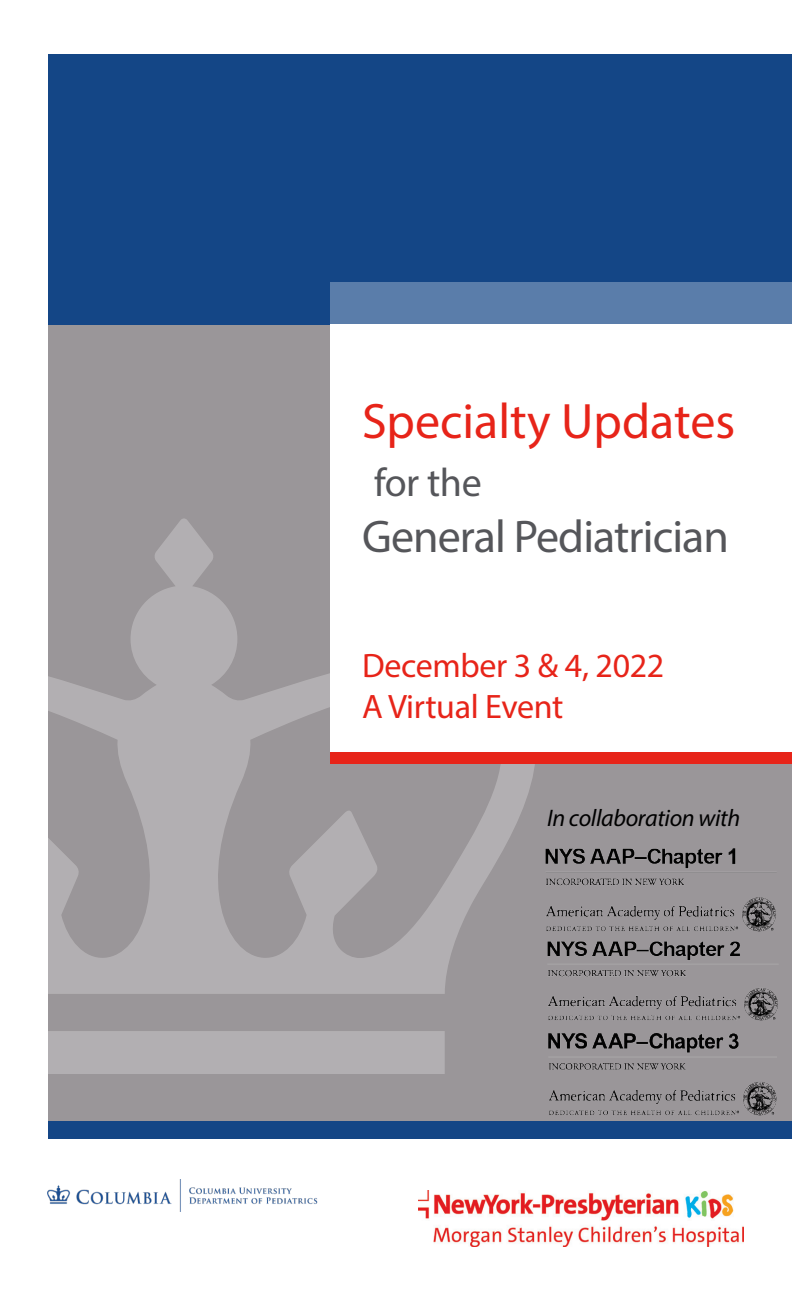
<style>
.page{position:relative;width:792px;height:1296px;background:#fff}
.page>*{position:absolute;margin:0;border:0;box-sizing:border-box;transform-origin:0 0}
.t1{font:50px "Myriad Pro";color:#e72419}
.t2{font:46px "Myriad Pro";letter-spacing:-.02em;color:#55565a}
.t3{font:40px "Myriad Pro";letter-spacing:-.01em;color:#55565a}
.t4{font:34px "Myriad Pro";letter-spacing:-.01em;color:#e72419}
.t5{font:italic 24px "Myriad Pro";letter-spacing:-.015em;color:#000}
</style>
<div class="page">
<div style="left:48px;top:54px;width:744px;height:1067px;background:#9a9699"></div>
<div style="left:48px;top:54px;width:744px;height:271px;background:#144686"></div>
<div style="left:48px;top:1121px;width:744px;height:18px;background:#144686"></div>
<div style="left:330px;top:325px;width:462px;height:439px;background:#fff"></div>
<div style="left:330px;top:282px;width:462px;height:42px;background:#5a7daa"></div>
<svg style="left:48px;top:518px;width:487px;height:556px"></svg>
<div style="left:330px;top:752px;width:462px;height:12px;background:#e72419"></div>
<img style="left:419px;top:1190px;width:325px;height:56px">
<img style="left:48px;top:1180px;width:269px;height:32px">
<img style="left:547px;top:941px;width:231px;height:80px">
<img style="left:549px;top:1034px;width:228px;height:82px">
<img style="left:545px;top:848px;width:231px;height:84px">
<p class="t1" style="left:362px;top:390px;width:375px">Specialty Updates</p>
<p class="t3" style="left:374px;top:457px;width:109px">for the</p>
<p class="t2" style="left:362px;top:508px;width:369px">General Pediatrician</p>
<p class="t4" style="left:362px;top:644px;width:304px">December 3 &amp; 4, 2022</p>
<p class="t4" style="left:362px;top:685px;width:203px">A Virtual Event</p>
<p class="t5" style="left:547px;top:803px;width:194px">In collaboration with</p>
</div>
